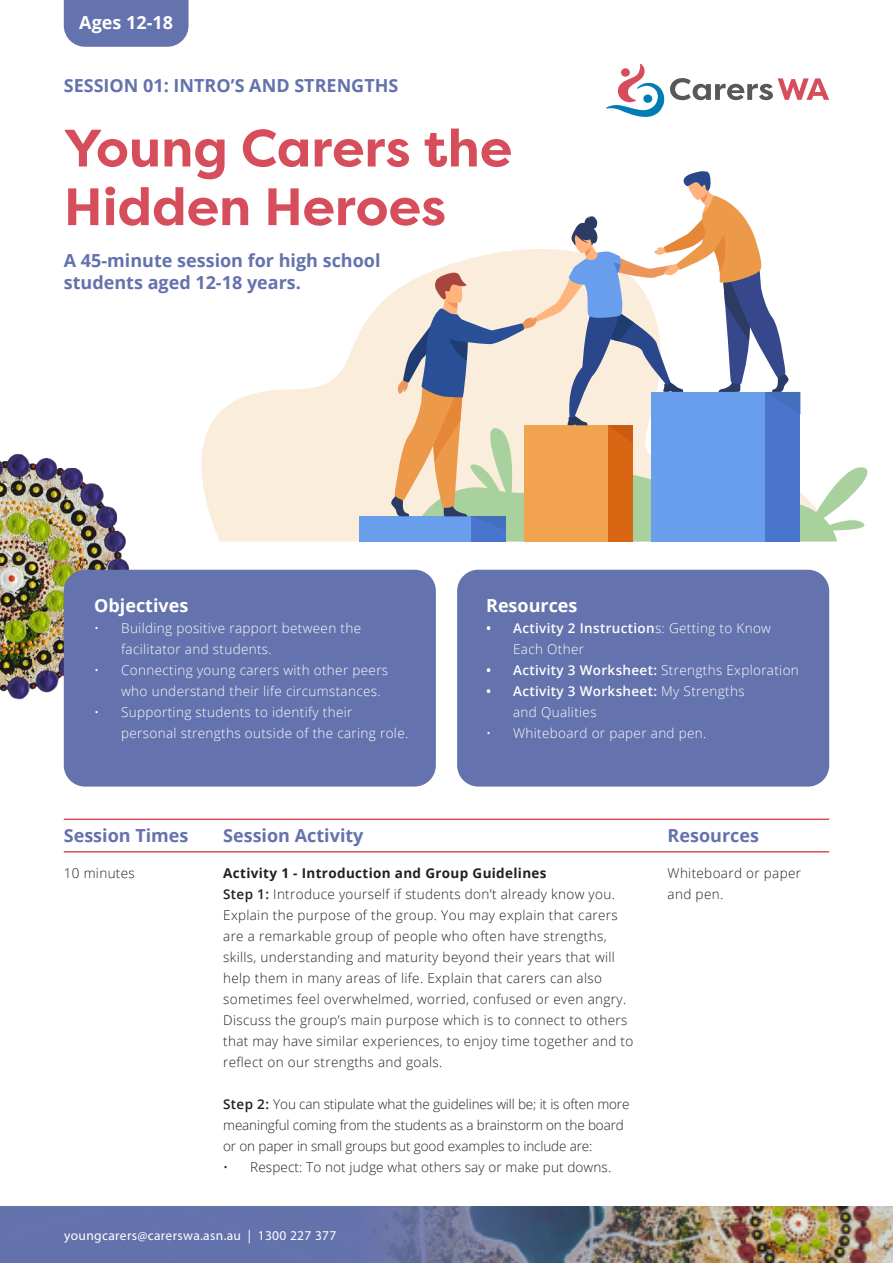
<style>
.page{position:relative;width:893px;height:1263px;background:#fff}
.page>*{position:absolute;margin:0;border:0;box-sizing:border-box;transform-origin:0 0}
.t1{font:700 52.5px/58.7px "Filson Pro";color:#d64e5b}
.Sub-heading{font:700 18px/22.5px "Open Sans";color:#6472ad}
.Sub-heading-2{font:700 18px "Open Sans";color:#fff}
.Body_-_Black{font:300 13.5px/21px "Open Sans";letter-spacing:.025em;color:#231f20}
.t2{font:300 13.5px/21px "Open Sans";letter-spacing:.025em;color:#fff}
.Body_-_Black-2{font:300 13.5px/21px "Open Sans";letter-spacing:-.01em;color:#231f20}
.Body_-_Black-3{font:700 13.5px "Open Sans";letter-spacing:.025em;color:#231f20}
.t3{font:600 13.5px "Open Sans";letter-spacing:.025em;color:#fff}
.Body_-_Black-4{font:13.5px "Myriad Pro";letter-spacing:.025em;color:#fff}
.s1{font-weight:600}
.s2{font-weight:300}
</style>
<div class="page">
<img style="left:0;top:453px;width:139px;height:263px">
<svg style="left:201px;top:294px;width:600px;height:247px;fill:#faeddb"></svg>
<hr style="left:64px;top:818px;width:765px;height:2px;background:#d64e5b">
<hr style="left:64px;top:851px;width:765px;height:1px;background:#d64e5b">
<div style="left:64px;top:0;width:125px;height:47px;background:#6472ad"></div>
<svg style="left:506px;top:424px;width:362px;height:117px"></svg>
<div style="left:394px;top:516px;width:112px;height:25px;background:#4a75cc"></div>
<div style="left:360px;top:516px;width:111px;height:25px;background:#699eed"></div>
<div style="left:550px;top:425px;width:83px;height:116px;background:#d96612"></div>
<div style="left:524px;top:425px;width:83px;height:116px;background:#f2a34f"></div>
<div style="left:686px;top:392px;width:114px;height:149px;background:#4a75cc"></div>
<div style="left:651px;top:392px;width:114px;height:149px;background:#699eed"></div>
<svg style="left:391px;top:171px;width:409px;height:360px"></svg>
<img style="left:0;top:1206px;width:893px;height:57px">
<svg style="left:606px;top:64px;width:223px;height:53px"></svg>
<div style="left:64px;top:570px;width:372px;height:216px;background:#6472ad;border-radius:21px"></div>
<div style="left:457px;top:570px;width:372px;height:216px;background:#6472ad;border-radius:21px"></div>
<p class="Sub-heading-2" style="left:79px;top:10px;width:95px">Ages 12-18</p>
<p class="Sub-heading" style="left:64px;top:74px;width:336px">SESSION 01: INTRO’S AND STRENGTHS</p>
<p class="t1" style="left:64px;top:120px;width:450px">Young Carers the<br>Hidden Heroes</p>
<p class="Sub-heading" style="left:64px;top:248px;width:318px">A 45-minute session for high school students aged 12-18 years.</p>
<p class="Sub-heading-2" style="left:94px;top:592px;width:96px">Objectives</p>
<p class="t2" style="left:121px;top:617px;width:241px;text-indent:-27px">• Building positive rapport between the facilitator and students.</p>
<p class="t2" style="left:121px;top:659px;width:268px;text-indent:-27px">• Connecting young carers with other peers who understand their life circumstances.</p>
<p class="t2" style="left:121px;top:701px;width:289px;text-indent:-27px">• Supporting students to identify their personal strengths outside of the caring role.</p>
<p class="Sub-heading-2" style="left:486px;top:592px;width:93px">Resources</p>
<p class="t2" style="left:513px;top:617px;width:259px;text-indent:-27px"><span class="s1">• Activity 2 Instruction</span>s: Getting to Know<br>Each Other</p>
<p class="t3" style="left:486px;top:660px;width:314px">• Activity 3 Worksheet: <span class="s2">Strengths Exploration</span></p>
<p class="t2" style="left:513px;top:680px;width:233px;text-indent:-27px"><span class="s1">• Activity 3 Worksheet:</span> My Strengths and Qualities</p>
<p class="t2" style="left:486px;top:722px;width:222px">• Whiteboard or paper and pen.</p>
<p class="Sub-heading" style="left:64px;top:824px;width:126px">Session Times</p>
<p class="Sub-heading" style="left:223px;top:824px;width:142px">Session Activity</p>
<p class="Sub-heading" style="left:668px;top:824px;width:93px">Resources</p>
<p class="Body_-_Black" style="left:64px;top:862px;width:73px">10 minutes</p>
<p class="Body_-_Black" style="left:668px;top:862px;width:135px">Whiteboard or paper and pen.</p>
<p class="Body_-_Black-3" style="left:223px;top:863px;width:325px">Activity 1 - Introduction and Group Guidelines</p>
<p class="Body_-_Black" style="left:223px;top:883px;width:404px"><span class="s1">Step 1:</span> Introduce yourself if students don’t already know you.<br>Explain the purpose of the group. You may explain that carers are a remarkable group of people who often have strengths, skills, understanding and maturity beyond their years that will help them in many areas of life. Explain that carers can also sometimes feel overwhelmed, worried, confused or even angry.</p>
<p class="Body_-_Black" style="left:223px;top:1009px;width:412px">Discuss the group’s main purpose which is to connect to others that may have similar experiences, to enjoy time together and to reflect on our strengths and goals.</p>
<p class="Body_-_Black-2" style="left:223px;top:1093px;width:408px"><span class="s1">Step 2:</span> You can stipulate what the guidelines will be; it is often more meaningful coming from the students as a brainstorm on the board or on paper in small groups but good examples to include are:</p>
<p class="Body_-_Black" style="left:223px;top:1156px;width:390px">• Respect: To not judge what others say or make put downs.</p>
<p class="Body_-_Black-4" style="left:64px;top:1227px;width:274px">youngcarers@carerswa.asn.au | 1300 227 377</p>
</div>
